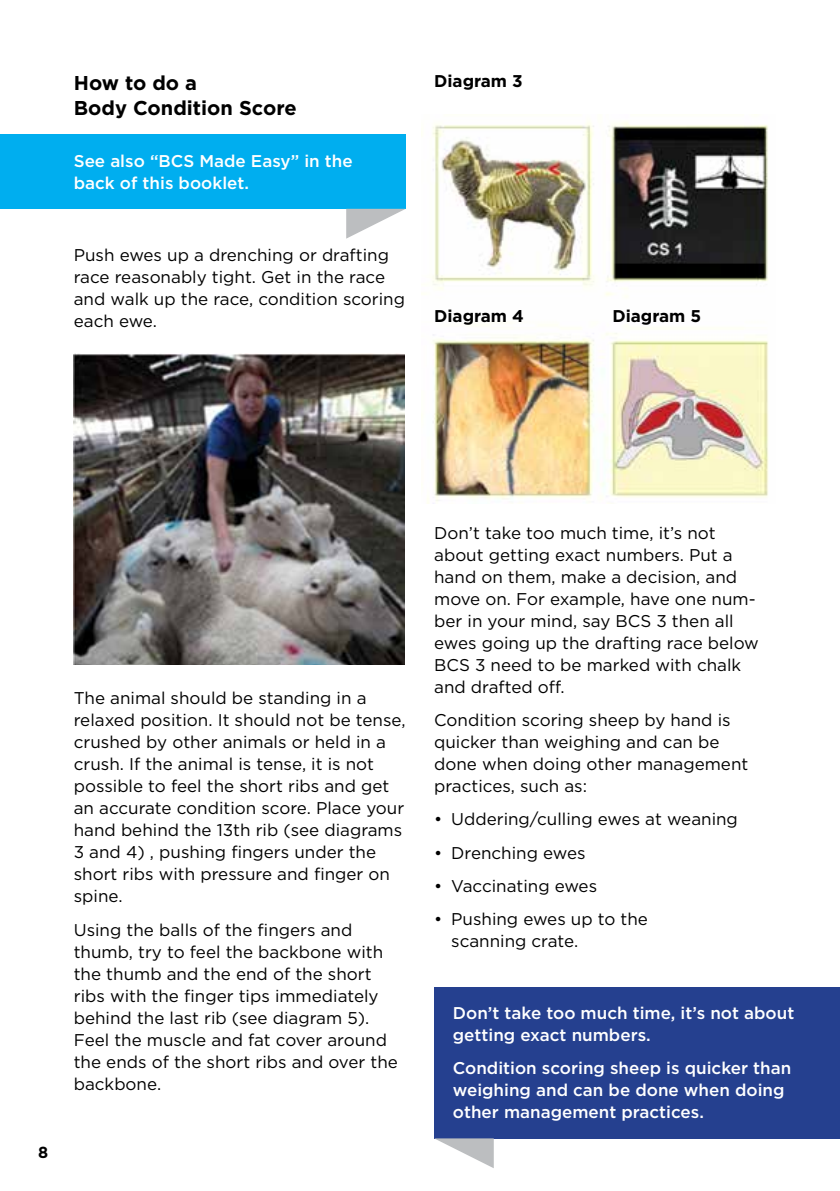
<style>
.page{position:relative;width:840px;height:1191px;background:#fff}
.page>*{position:absolute;margin:0;border:0;box-sizing:border-box;transform-origin:0 0}
.t1{font:700 20px/25px "Gotham";color:#000}
.t2{font:17px/22px "Gotham";color:#000}
.t3{font:500 17px/22px "Gotham";color:#fff}
.t4{font:700 17px "Gotham";color:#000}
.t5{font:700 16px "Gotham";color:#000}
</style>
<div class="page">
<img style="left:421px;top:121px;width:348px;height:383px">
<div style="left:0;top:134px;width:405px;height:75px;background:#00aeef"></div>
<svg style="left:346px;top:209px;width:59px;height:30px"></svg>
<div style="left:434px;top:986px;width:405px;height:152px;background:#25408f"></div>
<svg style="left:434px;top:1138px;width:59px;height:30px"></svg>
<img style="left:73px;top:353px;width:331px;height:311px">
<p class="t1" style="left:74px;top:70px;width:224px">How to do a<br>Body Condition Score</p>
<p class="t3" style="left:74px;top:150px;width:280px">See also “BCS Made Easy” in the back of this booklet.</p>
<p class="t2" style="left:74px;top:243px;width:332px">Push ewes up a drenching or drafting race reasonably tight. Get in the race and walk up the race, condition scoring each ewe.</p>
<p class="t4" style="left:434px;top:70px;width:90px">Diagram 3</p>
<p class="t4" style="left:434px;top:304px;width:91px">Diagram 4</p>
<p class="t4" style="left:612px;top:304px;width:90px">Diagram 5</p>
<p class="t5" style="left:38px;top:1142px;width:12px">8</p>
<p class="t2" style="left:74px;top:687px;width:333px">The animal should be standing in a relaxed position. It should not be tense, crushed by other animals or held in a crush. If the animal is tense, it is not possible to feel the short ribs and get an accurate condition score. Place your hand behind the 13th rib (see diagrams 3 and 4) , pushing fingers under the short ribs with pressure and finger on spine.</p>
<p class="t2" style="left:74px;top:918px;width:325px">Using the balls of the fingers and thumb, try to feel the backbone with the thumb and the end of the short ribs with the finger tips immediately behind the last rib (see diagram 5).<br>Feel the muscle and fat cover around the ends of the short ribs and over the backbone.</p>
<p class="t2" style="left:434px;top:521px;width:326px">Don’t take too much time, it’s not about getting exact numbers. Put a hand on them, make a decision, and move on. For example, have one num&shy;ber in your mind, say BCS 3 then all ewes going up the drafting race below<br>BCS 3 need to be marked with chalk and drafted off.</p>
<p class="t2" style="left:434px;top:708px;width:315px">Condition scoring sheep by hand is quicker than weighing and can be done when doing other management practices, such as:</p>
<p class="t2" style="left:434px;top:808px;width:305px">• Uddering/culling ewes at weaning</p>
<p class="t2" style="left:434px;top:841px;width:153px">• Drenching ewes</p>
<p class="t2" style="left:434px;top:874px;width:164px">• Vaccinating ewes</p>
<p class="t2" style="left:451px;top:908px;width:198px;text-indent:-17px">• Pushing ewes up to the scanning crate.</p>
<p class="t3" style="left:452px;top:1001px;width:343px">Don’t take too much time, it’s not about getting exact numbers.</p>
<p class="t3" style="left:452px;top:1057px;width:340px">Condition scoring sheep is quicker than weighing and can be done when doing other management practices.</p>
</div>
